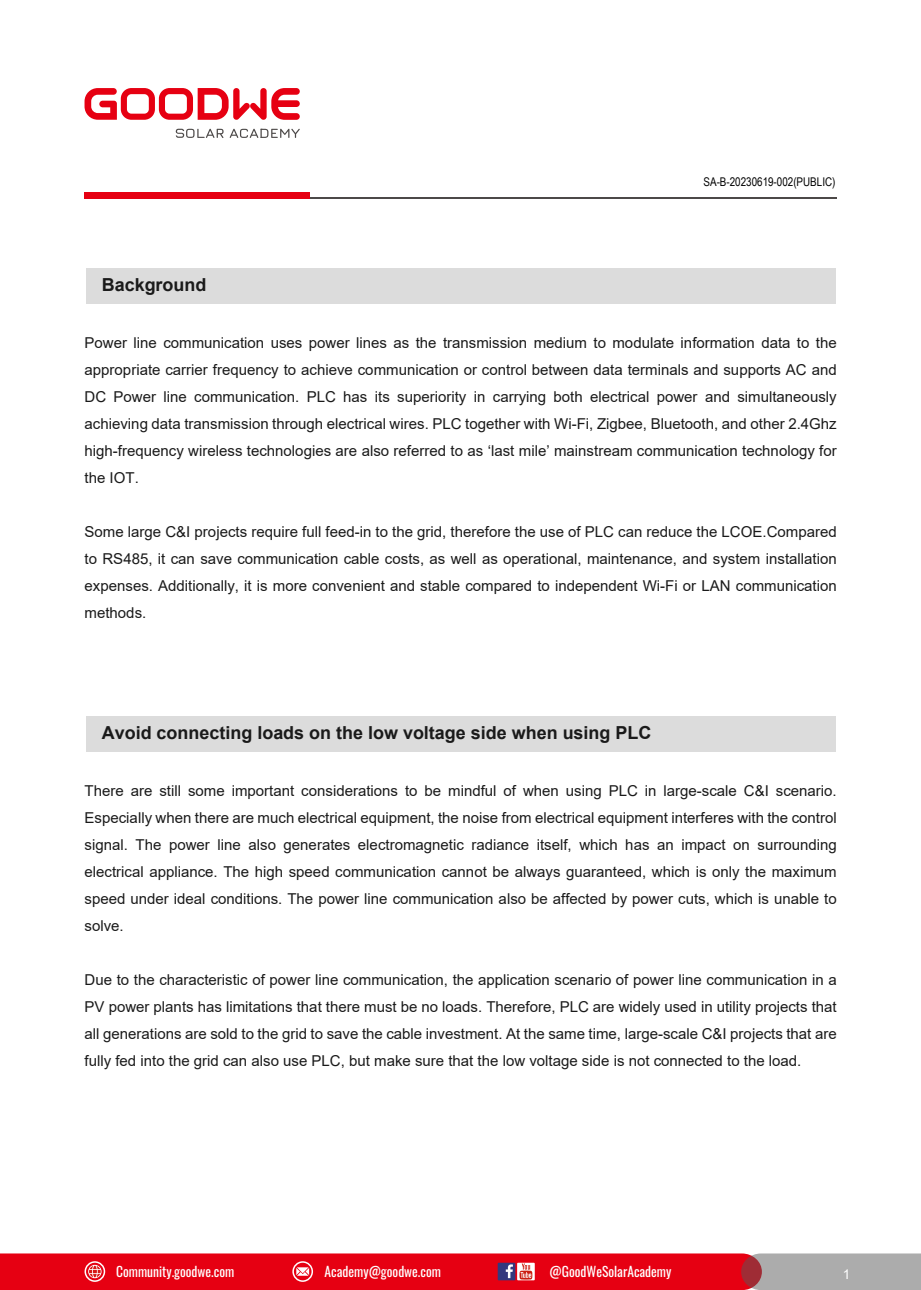
<style>
.page{position:relative;width:921px;height:1290px;background:#fff}
.page>*{position:absolute;margin:0;border:0;box-sizing:border-box;transform-origin:0 0}
.t1{font:700 18px "Arial";color:#1a1a1a}
.t2{font:15px/27px "Arial";color:#1a1a1a;text-align:justify}
.t3{font:13.5px "Oswald";color:#fff}
.t4{font:13.5px "Arial";color:#fff}
.t5{font:12px "Arial Narrow";color:#000}
</style>
<div class="page">
<svg style="left:84px;top:88px;width:216px;height:32px"></svg>
<svg style="left:229px;top:129px;width:71px;height:9px"></svg>
<svg style="left:175px;top:129px;width:48px;height:9px"></svg>
<svg style="left:0;top:1253px;width:920px;height:37px;background:#da2635"></svg>
<div style="left:84px;top:1261px;width:21px;height:20px;border:2px solid #fff;border-radius:50%"></div>
<hr style="left:118px;top:197px;width:718px;height:1px;background:#4c4948">
<div style="left:84px;top:192px;width:226px;height:6px;background:#e60012"></div>
<div style="left:86px;top:268px;width:749px;height:36px;background:#dcdcdc"></div>
<div style="left:86px;top:716px;width:749px;height:35px;background:#dcdcdc"></div>
<p class="t1" style="left:102px;top:272px;width:106px">Background</p>
<p class="t5" style="left:703px;top:173px;width:133px">SA-B-20230619-002(PUBLIC)</p>
<p class="t2" style="left:85px;top:329px;width:753px">Power line communication uses power lines as the transmission medium to modulate information data to the appropriate carrier frequency to achieve communication or control between data terminals and supports AC and DC Power line communication. PLC has its superiority in carrying both electrical power and simultaneously achieving data transmission through electrical wires. PLC together with Wi-Fi, Zigbee, Bluetooth, and other 2.4Ghz high-frequency wireless technologies are also referred to as ‘last mile’ mainstream communication technology for the IOT.</p>
<p class="t2" style="left:85px;top:518px;width:753px">Some large C&amp;I projects require full feed-in to the grid, therefore the use of PLC can reduce the LCOE.Compared to RS485, it can save communication cable costs, as well as operational, maintenance, and system installation expenses. Additionally, it is more convenient and stable compared to independent Wi-Fi or LAN communication methods.</p>
<p class="t1" style="left:102px;top:720px;width:551px">Avoid connecting loads on the low voltage side when using PLC</p>
<p class="t2" style="left:85px;top:776px;width:753px">There are still some important considerations to be mindful of when using PLC in large-scale C&amp;I scenario.<br>Especially when there are much electrical equipment, the noise from electrical equipment interferes with the control signal. The power line also generates electromagnetic radiance itself, which has an impact on surrounding electrical appliance. The high speed communication cannot be always guaranteed, which is only the maximum speed under ideal conditions. The power line communication also be affected by power cuts, which is unable to solve.</p>
<p class="t2" style="left:85px;top:965px;width:753px">Due to the characteristic of power line communication, the application scenario of power line communication in a PV power plants has limitations that there must be no loads. Therefore, PLC are widely used in utility projects that all generations are sold to the grid to save the cable investment. At the same time, large-scale C&amp;I projects that are fully fed into the grid can also use PLC, but make sure that the low voltage side is not connected to the load.</p>
<p class="t3" style="left:116px;top:1259px;width:119px">Community.goodwe.com</p>
<p class="t3" style="left:324px;top:1259px;width:118px">Academy@goodwe.com</p>
<p class="t3" style="left:549px;top:1259px;width:123px">@GoodWeSolarAcademy</p>
<p class="t4" style="left:842px;top:1265px;width:9px">1</p>
</div>
